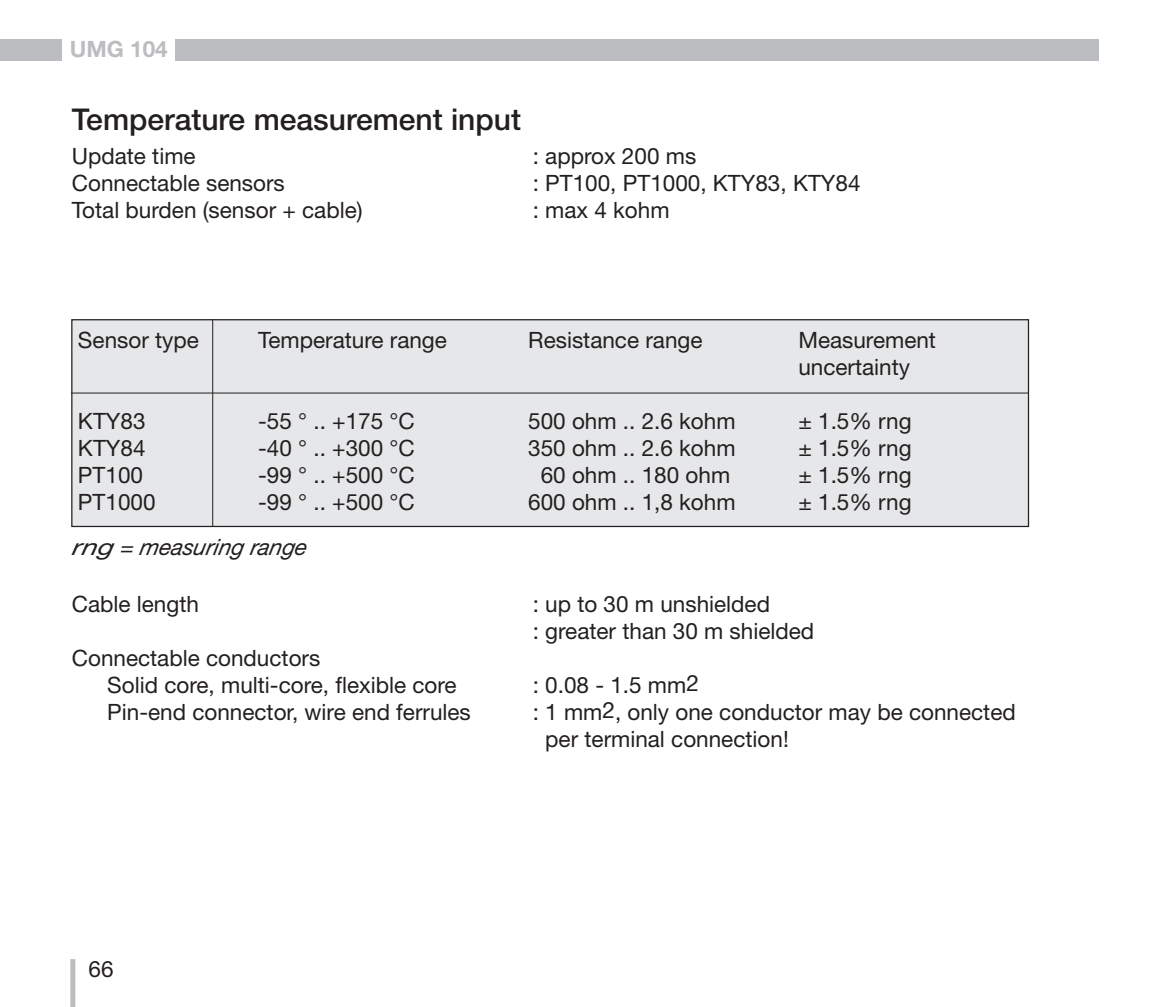
<style>
.page{position:relative;width:1170px;height:1007px;background:#fff}
.page>*{position:absolute;margin:0;border:0;box-sizing:border-box;transform-origin:0 0}
.t1{font:500 30px "Helvetica Neue LT";color:#231f20}
.t2{font:22.5px/27px "Helvetica Neue LT";color:#231f20}
.t3{font:italic 22.5px "Helvetica Neue LT";color:#231f20;scale:1.25 1}
.t4{font:700 22.5px "Helvetica Neue LT";color:#bcbdc0}
</style>
<div class="page">
<div style="left:70px;top:958px;width:5px;height:48px;background:#bcbdc0"></div>
<div style="left:175px;top:39px;width:923px;height:21px;background:#bcbdc0"></div>
<div style="left:0;top:39px;width:62px;height:21px;background:#bcbdc0"></div>
<div style="left:72px;top:320px;width:956px;height:206px;background:#e6e7e9"></div>
<div style="left:71px;top:319px;width:957px;height:208px;border:1px solid #231f20"></div>
<hr style="left:71px;top:392px;width:957px;height:1px;background:#231f20">
<hr style="left:212px;top:319px;width:1px;height:207px;background:#231f20">
<p class="t4" style="left:70px;top:35px;width:99px">UMG 104</p>
<h1 class="t1" style="left:72px;top:101px;width:451px">Temperature measurement input</h1>
<p class="t2" style="left:72px;top:142px;width:125px">Update time</p>
<p class="t2" style="left:532px;top:142px;width:165px">: approx 200 ms</p>
<p class="t2" style="left:72px;top:169px;width:214px">Connectable sensors</p>
<p class="t2" style="left:532px;top:169px;width:329px">: PT100, PT1000, KTY83, KTY84</p>
<p class="t2" style="left:72px;top:196px;width:292px">Total burden (sensor + cable)</p>
<p class="t2" style="left:532px;top:196px;width:138px">: max 4 kohm</p>
<p class="t2" style="left:78px;top:326px;width:122px">Sensor type</p>
<p class="t2" style="left:258px;top:326px;width:190px">Temperature range</p>
<p class="t2" style="left:528px;top:326px;width:176px">Resistance range</p>
<p class="t2" style="left:798px;top:326px;width:139px">Measurement uncertainty</p>
<p class="t2" style="left:78px;top:407px;width:69px">KTY83</p>
<p class="t2" style="left:258px;top:407px;width:158px">-55 ° .. +175 °C</p>
<p class="t2" style="left:528px;top:407px;width:209px">500 ohm .. 2.6 kohm</p>
<p class="t2" style="left:798px;top:407px;width:115px">± 1.5% rng</p>
<p class="t2" style="left:78px;top:434px;width:69px">KTY84</p>
<p class="t2" style="left:258px;top:434px;width:158px">-40 ° .. +300 °C</p>
<p class="t2" style="left:528px;top:434px;width:209px">350 ohm .. 2.6 kohm</p>
<p class="t2" style="left:798px;top:434px;width:115px">± 1.5% rng</p>
<p class="t2" style="left:78px;top:461px;width:67px">PT100</p>
<p class="t2" style="left:258px;top:461px;width:158px">-99 ° .. +500 °C</p>
<p class="t2" style="left:540px;top:461px;width:191px">60 ohm .. 180 ohm</p>
<p class="t2" style="left:798px;top:461px;width:115px">± 1.5% rng</p>
<p class="t2" style="left:78px;top:488px;width:79px">PT1000</p>
<p class="t2" style="left:258px;top:488px;width:158px">-99 ° .. +500 °C</p>
<p class="t2" style="left:528px;top:488px;width:209px">600 ohm .. 1,8 kohm</p>
<p class="t2" style="left:798px;top:488px;width:115px">± 1.5% rng</p>
<p class="t3" style="left:72px;top:533px;width:193px">rng = measuring range</p>
<p class="t2" style="left:72px;top:590px;width:129px">Cable length</p>
<p class="t2" style="left:532px;top:590px;width:283px">: up to 30 m unshielded<br>: greater than 30 m shielded</p>
<p class="t2" style="left:107px;top:644px;width:351px;text-indent:-35px">Connectable conductors<br>Solid core, multi-core, flexible core</p>
<p class="t2" style="left:532px;top:671px;width:167px">: 0.08 - 1.5 mm2</p>
<p class="t2" style="left:107px;top:698px;width:365px">Pin-end connector, wire end ferrules</p>
<p class="t2" style="left:545px;top:698px;width:472px;text-indent:-13px">: 1 mm2, only one conductor may be connected per terminal connection!</p>
<p class="t2" style="left:89px;top:954px;width:27px">66</p>
</div>
